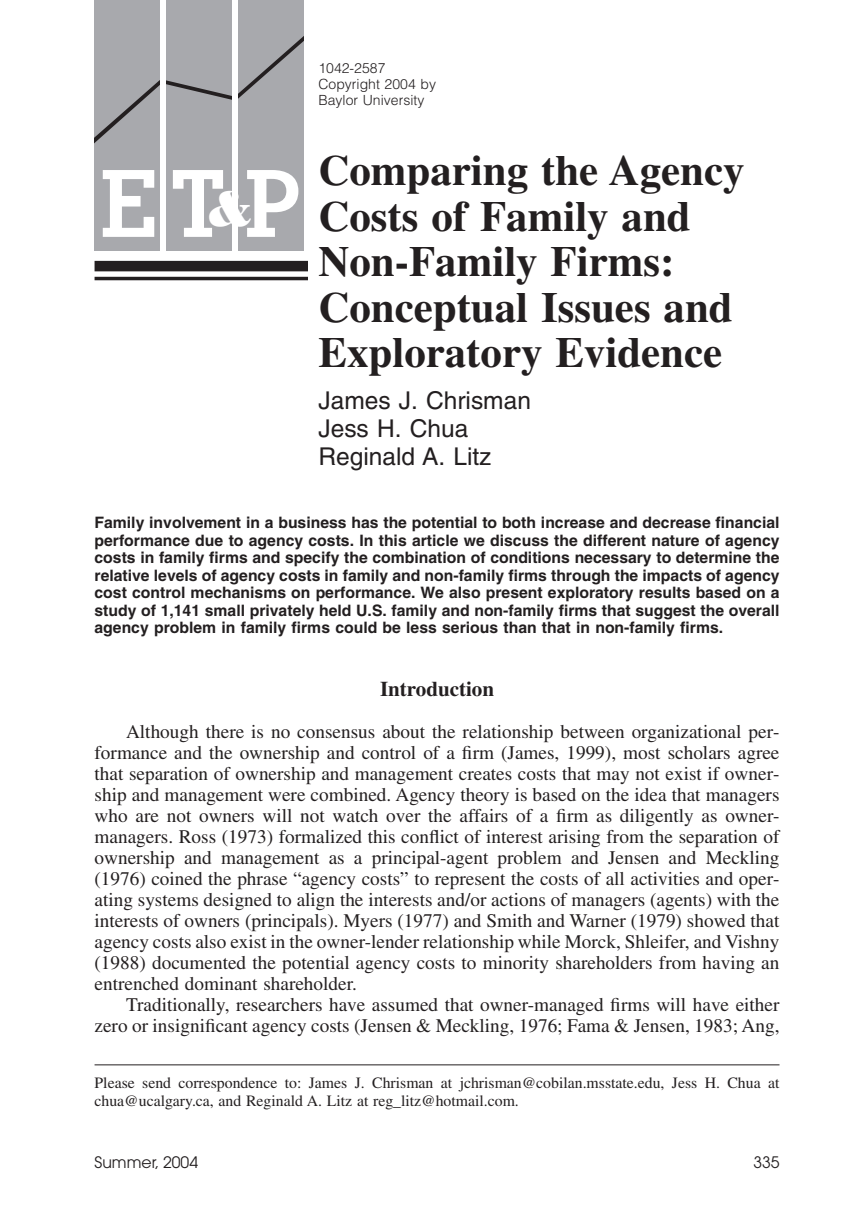
<style>
.page{position:relative;width:851px;height:1229px;background:#fff}
.page>*{position:absolute;margin:0;border:0;box-sizing:border-box;transform-origin:0 0}
.t1{font:700 92.58px "Memphis";color:#fff}
.t2{font:700 42.88px/45.5px "Times";color:#231f20}
.t3{font:24.5px/28px "Helvetica";color:#231f20}
.t4{font:700 21px "Times";color:#231f20}
.t5{font:19.25px/21px "Times";color:#231f20;text-align:justify}
.t6{font:700 15.75px/17.5px "Helvetica";color:#231f20;text-align:justify}
.t7{font:15.75px/17.5px "Times";color:#231f20}
.t8{font:15.75px "Avant Garde";color:#231f20}
.t9{font:300 14px/15.8px "Helvetica";color:#231f20}
.s1{font-family:"Bodoni Poster";font-weight:400;font-size:49.88px}
</style>
<div class="page">
<div style="left:238px;top:0;width:66px;height:251px;background:#a8a9ad"></div>
<div style="left:165px;top:0;width:67px;height:251px;background:#a8a9ad"></div>
<div style="left:94px;top:0;width:66px;height:251px;background:#a8a9ad"></div>
<svg style="left:94px;top:32px;width:210px;height:112px"></svg>
<div style="left:160px;top:0;width:5px;height:251px;background:#fff"></div>
<div style="left:232px;top:0;width:6px;height:251px;background:#fff"></div>
<div style="left:94px;top:261px;width:214px;height:10px;background:#231f20"></div>
<hr style="left:94px;top:277px;width:214px;height:3px;background:#231f20">
<hr style="left:94px;top:1064px;width:685px;height:1px;background:#231f20">
<h1 class="t1" style="left:100px;top:170px;width:202px">E T<span class="s1">&amp;</span>P</h1>
<p class="t9" style="left:318px;top:62px;width:119px">1042-2587<br>Copyright 2004 by<br>Baylor University</p>
<h2 class="t2" style="left:318px;top:152px;width:427px">Comparing the Agency<br>Costs of Family and<br>Non-Family Firms:<br>Conceptual Issues and<br>Exploratory Evidence</h2>
<p class="t3" style="left:318px;top:389px;width:214px">James J. Chrisman<br>Jess H. Chua<br>Reginald A. Litz</p>
<p class="t6" style="left:94px;top:515px;width:686px">Family involvement in a business has the potential to both increase and decrease financial performance due to agency costs. In this article we discuss the different nature of agency costs in family firms and specify the combination of conditions necessary to determine the relative levels of agency costs in family and non-family firms through the impacts of agency cost control mechanisms on performance. We also present exploratory results based on a study of 1,141 small privately held U.S. family and non-family firms that suggest the overall agency problem in family firms could be less serious than that in non-family firms.</p>
<p class="t4" style="left:380px;top:681px;width:115px">Introduction</p>
<p class="t5" style="left:94px;top:723px;width:686px;text-indent:32px">Although there is no consensus about the relationship between organizational per&shy;formance and the ownership and control of a firm (James, 1999), most scholars agree that separation of ownership and management creates costs that may not exist if owner&shy;ship and management were combined. Agency theory is based on the idea that managers who are not owners will not watch over the affairs of a firm as diligently as owner&shy;managers. Ross (1973) formalized this conflict of interest arising from the separation of ownership and management as a principal-agent problem and Jensen and Meckling (1976) coined the phrase “agency costs” to represent the costs of all activities and oper&shy;ating systems designed to align the interests and/or actions of managers (agents) with the interests of owners (principals). Myers (1977) and Smith and Warner (1979) showed that agency costs also exist in the owner-lender relationship while Morck, Shleifer, and Vishny (1988) documented the potential agency costs to minority shareholders from having an entrenched dominant shareholder.</p>
<p class="t5" style="left:94px;top:996px;width:686px;text-align:right">Traditionally, researchers have assumed that owner-managed firms will have either zero or insignificant agency costs (Jensen &amp; Meckling, 1976; Fama &amp; Jensen, 1983; Ang,</p>
<p class="t7" style="left:94px;top:1075px;width:686px">Please send correspondence to: James J. Chrisman at jchrisman@cobilan.msstate.edu, Jess H. Chua at chua@ucalgary.ca, and Reginald A. Litz at reg_litz@hotmail.com.</p>
<p class="t8" style="left:94px;top:1156px;width:105px">Summer, 2004</p>
<p class="t8" style="left:753px;top:1156px;width:28px">335</p>
</div>
